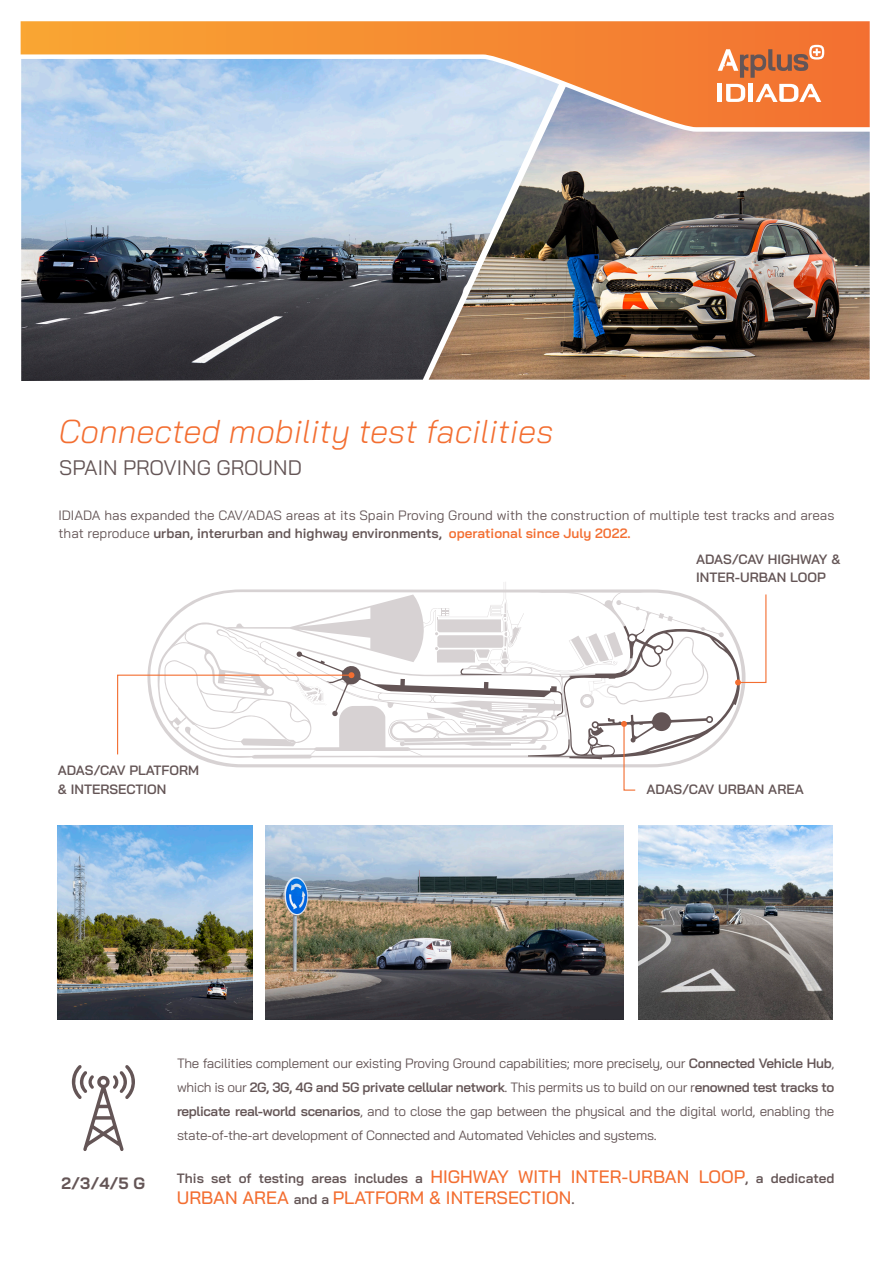
<style>
.page{position:relative;width:893px;height:1263px;background:#fff}
.page>*{position:absolute;margin:0;border:0;box-sizing:border-box;transform-origin:0 0}
.t1{font:italic 300 33px "Bai Jamjuree";color:#f36e31}
.t2{font:21px "Bai Jamjuree";color:#645556}
.t3{font:500 18px "Bai Jamjuree";color:#f36e31}
.t4{font:700 16.35px "Bai Jamjuree";color:#645556}
.t5{font:13.5px/24px "Bai Jamjuree";letter-spacing:-.005em;color:#645556;text-align:justify}
.t6{font:600 13.5px/18.3px "Bai Jamjuree";color:#645556}
.s1{font-weight:600}
.s2{font-weight:600;color:#f36e31}
.s3{font-weight:500;font-size:18px;color:#f36e31}
.s4{font-weight:600;font-size:13.5px;color:#645556}
</style>
<div class="page">
<img style="left:21px;top:132px;width:408px;height:249px">
<img style="left:429px;top:132px;width:441px;height:248px">
<img style="left:638px;top:825px;width:194px;height:194px">
<svg style="left:117px;top:582px;width:650px;height:209px"></svg>
<img style="left:58px;top:825px;width:194px;height:194px">
<img style="left:265px;top:825px;width:359px;height:194px">
<svg style="left:72px;top:1065px;width:63px;height:86px"></svg>
<svg style="left:20px;top:21px;width:850px;height:111px;background:#d9ae92"></svg>
<svg style="left:718px;top:45px;width:106px;height:33px;background:#d57b4b"></svg>
<hr style="left:718px;top:84px;width:4px;height:18px;background:#fff">
<svg style="left:726px;top:84px;width:19px;height:18px"></svg>
<hr style="left:749px;top:84px;width:4px;height:18px;background:#fff">
<svg style="left:756px;top:84px;width:65px;height:18px"></svg>
<h1 class="t1" style="left:59px;top:403px;width:496px">Connected mobility test facilities</h1>
<h2 class="t2" style="left:59px;top:450px;width:244px">SPAIN PROVING GROUND</h2>
<p class="t5" style="left:58px;top:506px;width:777px;line-height:18px">IDIADA has expanded the CAV/ADAS areas at its Spain Proving Ground with the construction of multiple test tracks and areas that reproduce <span class="s1">urban, interurban and highway environments,</span> <span class="s2">operational since July 2022.</span></p>
<p class="t6" style="left:58px;top:761px;width:143px">ADAS/CAV PLATFORM &amp; INTERSECTION</p>
<p class="t6" style="left:696px;top:550px;width:146px">ADAS/CAV HIGHWAY &amp;<br>INTER-URBAN LOOP</p>
<p class="t6" style="left:647px;top:780px;width:159px">ADAS/CAV URBAN AREA</p>
<p class="t4" style="left:62px;top:1174px;width:85px">2/3/4/5 G</p>
<p class="t5" style="left:177px;top:1051px;width:659px">The facilities complement our existing Proving Ground capabilities; more precisely, our <span class="s1">Connected Vehicle Hub</span>, which is our <span class="s1">2G, 3G, 4G and 5G private cellular network</span>. This permits us to build on our r<span class="s1">enowned test tracks to replicate real-world scenarios</span>, and to close the gap between the physical and the digital world, enabling the state-of-the-art development of Connected and Automated Vehicles and systems.</p>
<p class="t6" style="left:177px;top:1169px;width:659px">This set of testing areas includes a <span class="s3">HIGHWAY WITH INTER-URBAN LOOP</span>, a dedicated</p>
<h3 class="t3" style="left:177px;top:1187px;width:399px">URBAN AREA <span class="s4">and a</span> PLATFORM &amp; INTERSECTION<span class="s4">.</span></h3>
</div>
